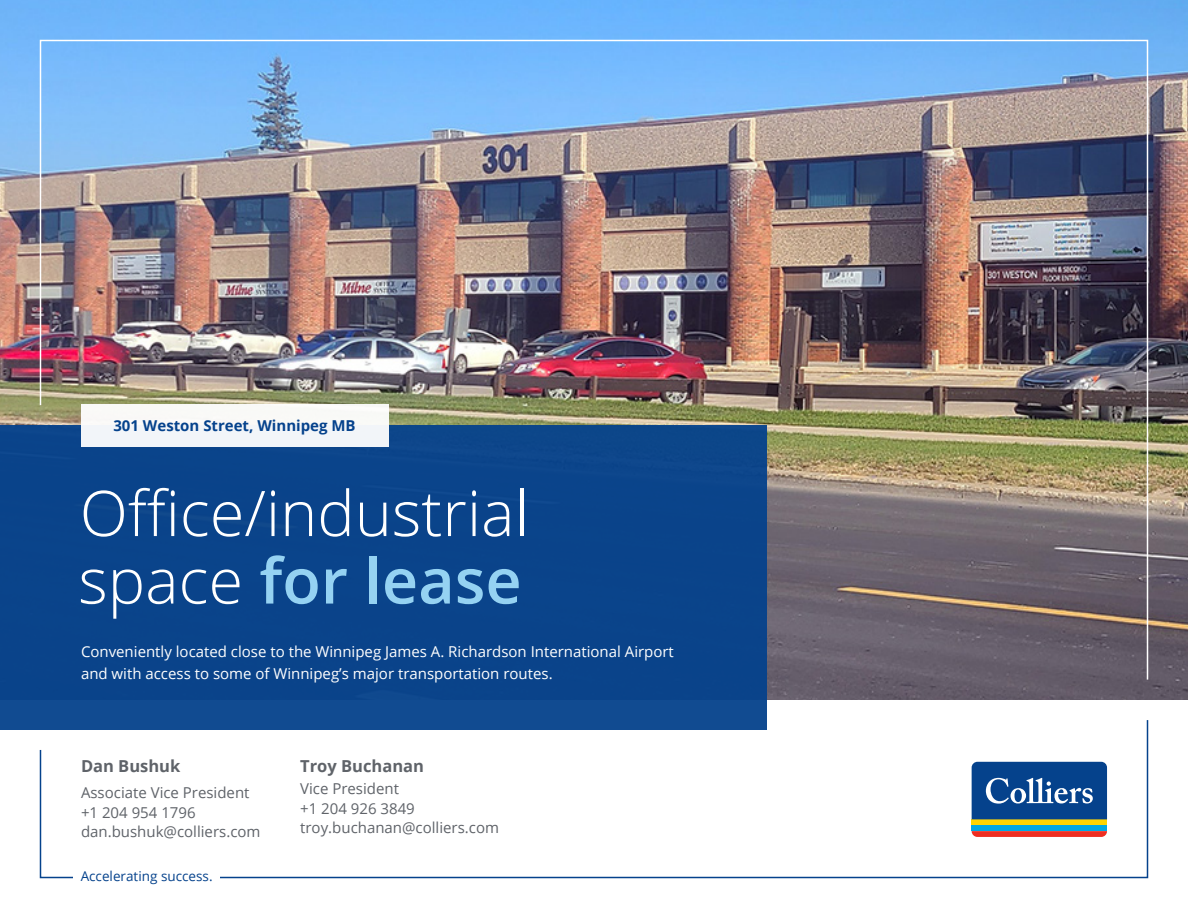
<style>
.page{position:relative;width:1188px;height:918px;background:#fff}
.page>*{position:absolute;margin:0;border:0;box-sizing:border-box;transform-origin:0 0}
.t1{font:300 63px/67.5px "Open Sans";color:#fff}
.Body_Text_-_Dark_Grey_CMYK{font:700 16.5px "Open Sans";color:#5f6369}
.Body_Text_-_White_CMYK{font:15px/22.5px "Open Sans";color:#fff}
.Body_Text_-_Dark_Grey_CMYK-2{font:15px "Open Sans";color:#5f6369}
.Body_Text_-_Dark_Blue_CMYK{font:700 15px "Open Sans";color:#05428c}
.Body_Text_-_Dark_Blue_CMYK-2{font:13.5px "Open Sans";color:#05428c}
.s1{font-weight:600;color:#95d2f2}
</style>
<div class="page">
<img style="left:0;top:0;width:1188px;height:700px">
<svg style="left:39px;top:720px;width:1110px;height:159px"></svg>
<img style="left:39px;top:39px;width:1110px;height:642px">
<div style="left:74px;top:871px;width:146px;height:10px;background:#fff"></div>
<svg style="left:969px;top:760px;width:140px;height:79px"></svg>
<div style="left:972px;top:825px;width:135px;height:6px;background:#00a8e4"></div>
<div style="left:972px;top:819px;width:135px;height:6px;background:#fed503"></div>
<svg style="left:972px;top:831px;width:135px;height:6px"></svg>
<svg style="left:972px;top:762px;width:135px;height:57px;background:#205698"></svg>
<div style="left:0;top:425px;width:767px;height:305px;background:#05428c"></div>
<div style="left:81px;top:404px;width:307px;height:43px;background:#f2f5f9"></div>
<p class="Body_Text_-_Dark_Blue_CMYK" style="left:113px;top:415px;width:244px">301 Weston Street, Winnipeg MB</p>
<p class="t1" style="left:78px;top:478px;width:452px">Office/industrial space <span class="s1">for lease</span></p>
<p class="Body_Text_-_White_CMYK" style="left:81px;top:639px;width:594px">Conveniently located close to the Winnipeg James A. Richardson International Airport and with access to some of Winnipeg’s major transportation routes.</p>
<p class="Body_Text_-_Dark_Grey_CMYK" style="left:81px;top:755px;width:101px">Dan Bushuk</p>
<p class="Body_Text_-_Dark_Grey_CMYK-2" style="left:81px;top:783px;width:170px">Associate Vice President</p>
<p class="Body_Text_-_Dark_Grey_CMYK-2" style="left:81px;top:802px;width:116px">+1 204 954 1796</p>
<p class="Body_Text_-_Dark_Grey_CMYK-2" style="left:81px;top:822px;width:181px">dan.bushuk@colliers.com</p>
<p class="Body_Text_-_Dark_Blue_CMYK-2" style="left:81px;top:867px;width:133px">Accelerating success.</p>
<p class="Body_Text_-_Dark_Grey_CMYK" style="left:300px;top:754px;width:125px">Troy Buchanan</p>
<p class="Body_Text_-_Dark_Grey_CMYK-2" style="left:300px;top:779px;width:100px">Vice President</p>
<p class="Body_Text_-_Dark_Grey_CMYK-2" style="left:300px;top:798px;width:116px">+1 204 926 3849</p>
<p class="Body_Text_-_Dark_Grey_CMYK-2" style="left:300px;top:818px;width:200px">troy.buchanan@colliers.com</p>
</div>
